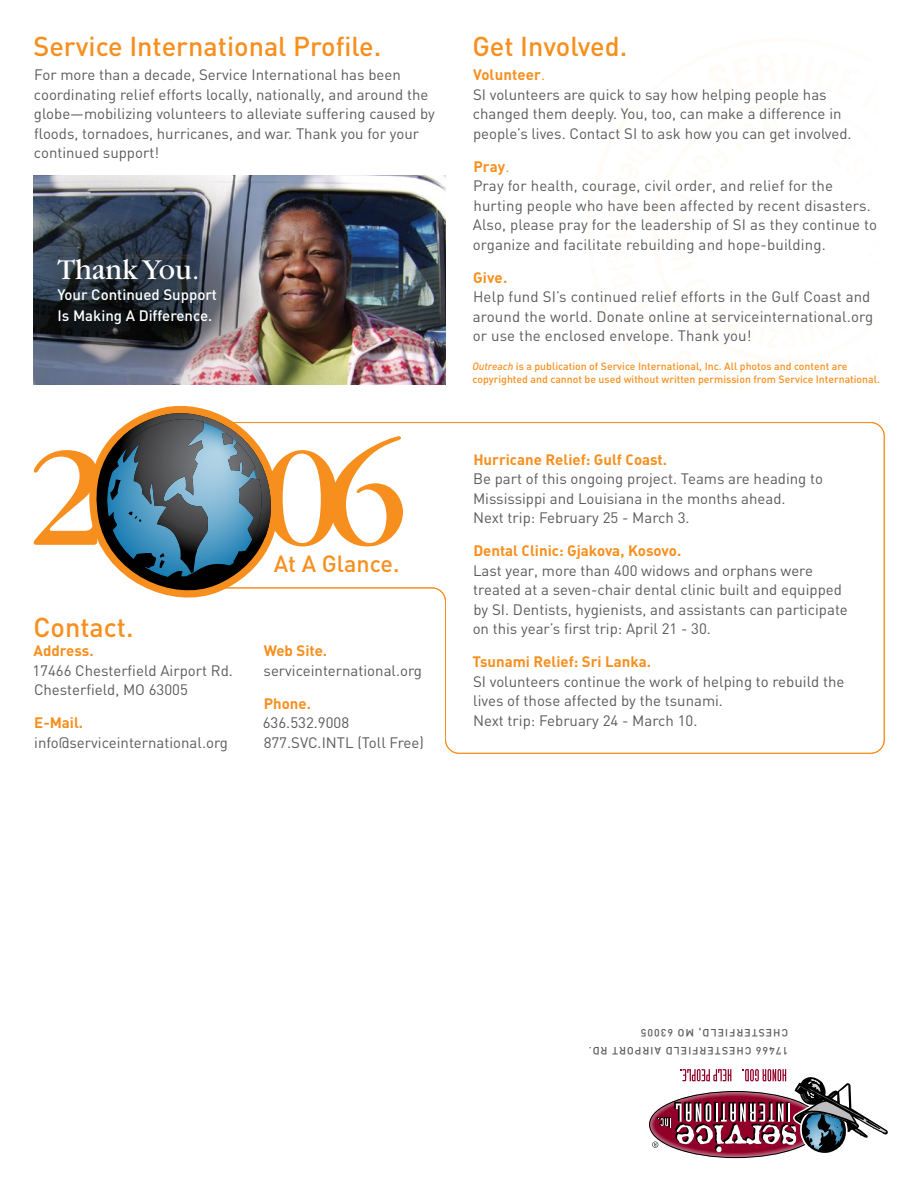
<style>
.page{position:relative;width:918px;height:1188px;background:#fff}
.page>*{position:absolute;margin:0;border:0;box-sizing:border-box;transform-origin:0 0}
.t1{font:150px "Garamond";color:#f78f1e}
.t2{font:30px "Garamond";color:#fff}
.t3{font:500 27px "DIN";color:#f78f1e}
.t4{font:500 23.25px "DIN";color:#f78f1e}
.t5{font:15px/19.5px "DIN";color:#5b5b5e}
.t6{font:700 15px "DIN";color:#f78f1e}
.t7{font:500 15px/21px "DIN";color:#fff}
.t8{font:500 10.5px/12.6px "DIN";color:#f78f1e}
.t9{font:500 10.5px/18px "DIN";letter-spacing:.1em;color:#5b5b5e}
.s1{font-weight:700;color:#f78f1e}
.s2{color:#f78f1e}
.s3{font-style:italic}
</style>
<div class="page">
<svg style="left:281px;top:422px;width:604px;height:332px"></svg>
<svg style="left:89px;top:406px;width:192px;height:192px"></svg>
<svg style="left:652px;top:1069px;width:236px;height:90px"></svg>
<img style="left:34px;top:176px;width:412px;height:209px">
<h3 class="t3" style="left:34px;top:29px;width:349px">Service International Profile.</h3>
<p class="t5" style="left:34px;top:65px;width:403px">For more than a decade, Service International has been coordinating relief efforts locally, nationally, and around the globe—mobilizing volunteers to alleviate suffering caused by floods, tornadoes, hurricanes, and war. Thank you for your continued support!</p>
<h2 class="t2" style="left:58px;top:254px;width:144px">Thank You.</h2>
<p class="t7" style="left:58px;top:284px;width:161px">Your Continued Support<br>Is Making A Difference.</p>
<h1 class="t1" style="left:26px;top:420px;width:381px">2 06</h1>
<h3 class="t4" style="left:274px;top:549px;width:127px">At A Glance.</h3>
<h3 class="t3" style="left:34px;top:610px;width:102px">Contact.</h3>
<p class="t6" style="left:34px;top:641px;width:62px">Address.</p>
<p class="t5" style="left:32px;top:660px;width:202px">17466 Chesterfield Airport Rd.<br>Chesterfield, MO 63005</p>
<p class="t6" style="left:34px;top:713px;width:50px">E-Mail.</p>
<p class="t5" style="left:34px;top:732px;width:195px">info@serviceinternational.org</p>
<p class="t6" style="left:264px;top:641px;width:65px">Web Site.</p>
<p class="t5" style="left:264px;top:660px;width:160px">serviceinternational.org</p>
<p class="t6" style="left:264px;top:693px;width:49px">Phone.</p>
<p class="t5" style="left:263px;top:713px;width:163px">636.532.9008<br>877.SVC.INTL (Toll Free)</p>
<h3 class="t3" style="left:472px;top:29px;width:156px">Get Involved.</h3>
<p class="t5" style="left:473px;top:65px;width:380px"><span class="s1">Volunteer</span><span class="s2">.<br></span>SI volunteers are quick to say how helping people has changed them deeply. You, too, can make a difference in people’s lives. Contact SI to ask how you can get involved.</p>
<p class="t5" style="left:473px;top:156px;width:406px"><span class="s1">Pray</span><span class="s2">.<br></span>Pray for health, courage, civil order, and relief for the hurting people who have been affected by recent disasters.<br>Also, please pray for the leadership of SI as they continue to organize and facilitate rebuilding and hope-building.</p>
<p class="t6" style="left:473px;top:267px;width:36px">Give.</p>
<p class="t5" style="left:473px;top:287px;width:402px">Help fund SI’s continued relief efforts in the Gulf Coast and around the world. Donate online at serviceinternational.org or use the enclosed envelope. Thank you!</p>
<p class="t8" style="left:472px;top:360px;width:409px"><span class="s3">Outreach</span> is a publication of Service International, Inc. All photos and content are copyrighted and cannot be used without written permission from Service International.</p>
<p class="t6" style="left:473px;top:449px;width:195px">Hurricane Relief: Gulf Coast.</p>
<p class="t5" style="left:473px;top:469px;width:351px">Be part of this ongoing project. Teams are heading to<br>Mississippi and Louisiana in the months ahead.<br>Next trip: February 25 - March 3.</p>
<p class="t6" style="left:473px;top:541px;width:209px">Dental Clinic: Gjakova, Kosovo.</p>
<p class="t5" style="left:473px;top:560px;width:377px">Last year, more than 400 widows and orphans were treated at a seven-chair dental clinic built and equipped by SI. Dentists, hygienists, and assistants can participate on this year’s first trip: April 21 - 30.</p>
<p class="t6" style="left:472px;top:652px;width:180px">Tsunami Relief: Sri Lanka.</p>
<p class="t5" style="left:473px;top:671px;width:373px">SI volunteers continue the work of helping to rebuild the lives of those affected by the tsunami.<br>Next trip: February 24 - March 10.</p>
<p class="t9" style="left:788px;top:1060px;width:201px;rotate:-180deg">17466 CHESTERFIELD AIRPORT RD.<br>CHESTERFIELD, MO 63005</p>
</div>
